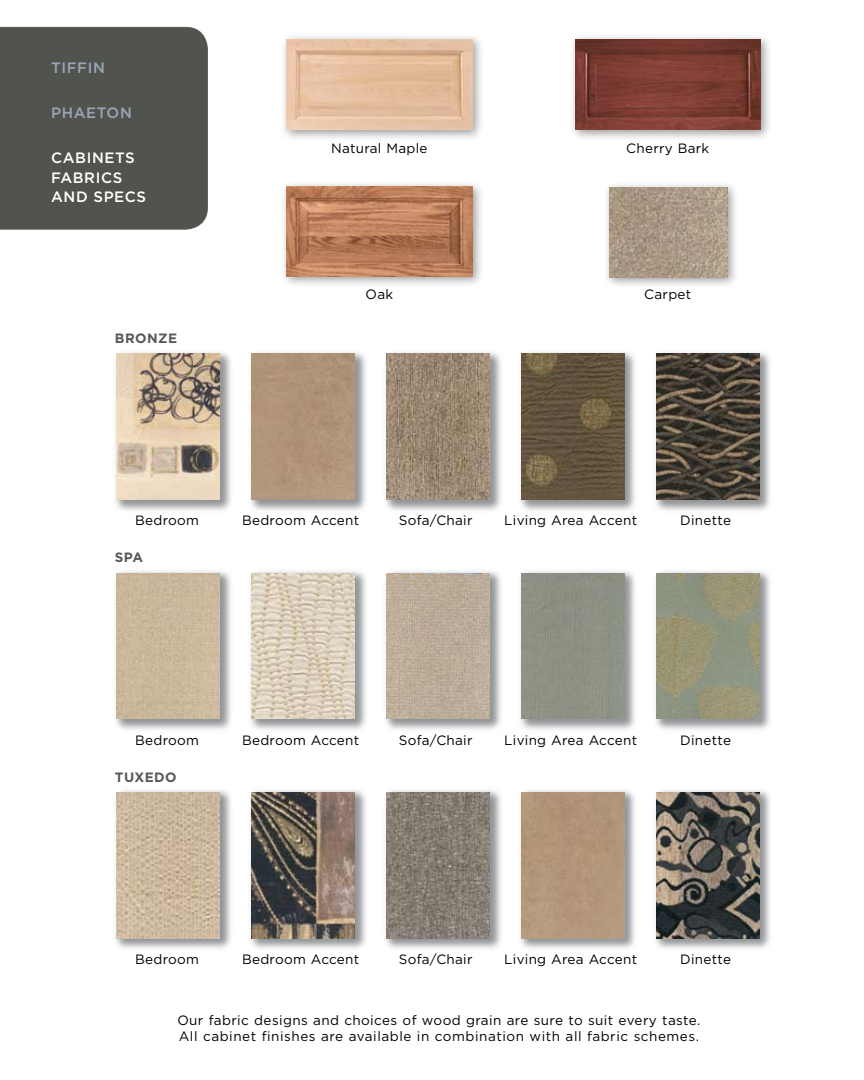
<style>
.page{position:relative;width:864px;height:1080px;background:#fff}
.page>*{position:absolute;margin:0;border:0;box-sizing:border-box;transform-origin:0 0}
.t1{font:500 15px/19.5px "Gotham";letter-spacing:.04em;color:#fff}
.t2{font:500 15px "Gotham";letter-spacing:.04em;color:#9aa6b7}
.t3{font:13.5px/16.5px "Gotham";letter-spacing:.02em;color:#000}
.t4{font:700 13.5px "Gotham";letter-spacing:.03em;color:#575a54}
</style>
<div class="page">
<img style="left:520px;top:790px;width:250px;height:159px">
<img style="left:116px;top:790px;width:115px;height:159px">
<img style="left:251px;top:790px;width:115px;height:159px">
<img style="left:386px;top:790px;width:115px;height:159px">
<img style="left:520px;top:571px;width:250px;height:159px">
<img style="left:116px;top:571px;width:115px;height:159px">
<img style="left:251px;top:571px;width:115px;height:159px">
<img style="left:386px;top:571px;width:115px;height:159px">
<img style="left:520px;top:352px;width:250px;height:159px">
<img style="left:116px;top:352px;width:115px;height:159px">
<img style="left:251px;top:352px;width:115px;height:159px">
<img style="left:386px;top:352px;width:115px;height:159px">
<div style="left:0;top:27px;width:208px;height:203px;background:#51544e"></div>
<img style="left:117px;top:354px;width:102px;height:145px">
<img style="left:252px;top:354px;width:102px;height:145px">
<img style="left:387px;top:354px;width:102px;height:145px">
<img style="left:522px;top:354px;width:102px;height:145px">
<img style="left:657px;top:354px;width:102px;height:145px">
<img style="left:117px;top:573px;width:102px;height:146px">
<img style="left:252px;top:573px;width:102px;height:146px">
<img style="left:387px;top:573px;width:102px;height:146px">
<div style="left:522px;top:573px;width:102px;height:146px;background:#8e9184"></div>
<img style="left:657px;top:573px;width:102px;height:146px">
<img style="left:117px;top:793px;width:102px;height:146px">
<img style="left:252px;top:793px;width:102px;height:146px">
<img style="left:387px;top:793px;width:102px;height:146px">
<div style="left:522px;top:793px;width:102px;height:146px;background:#b39679"></div>
<img style="left:657px;top:793px;width:102px;height:146px">
<div style="left:280px;top:179px;width:209px;height:115px;background:#000;opacity:.4"></div>
<img style="left:287px;top:186px;width:185px;height:90px">
<div style="left:280px;top:33px;width:209px;height:114px;background:#000;opacity:.4"></div>
<img style="left:287px;top:40px;width:185px;height:90px">
<div style="left:568px;top:33px;width:210px;height:114px;background:#000;opacity:.4"></div>
<img style="left:575px;top:40px;width:186px;height:90px">
<div style="left:602px;top:181px;width:143px;height:114px;background:#000;opacity:.4"></div>
<img style="left:609px;top:187px;width:119px;height:90px">
<p class="t2" style="left:51px;top:59px;width:55px">TIFFIN</p>
<p class="t2" style="left:51px;top:104px;width:82px">PHAETON</p>
<p class="t1" style="left:51px;top:148px;width:97px">CABINETS<br>FABRICS<br>AND SPECS</p>
<p class="t4" style="left:115px;top:330px;width:62px">BRONZE</p>
<p class="t3" style="left:331px;top:139px;width:98px">Natural Maple</p>
<p class="t3" style="left:366px;top:286px;width:29px">Oak</p>
<p class="t3" style="left:626px;top:139px;width:85px">Cherry Bark</p>
<p class="t3" style="left:644px;top:286px;width:49px">Carpet</p>
<p class="t3" style="left:135px;top:512px;width:65px">Bedroom</p>
<p class="t3" style="left:242px;top:512px;width:119px">Bedroom Accent</p>
<p class="t3" style="left:399px;top:512px;width:75px">Sofa/Chair</p>
<p class="t3" style="left:504px;top:512px;width:134px">Living Area Accent</p>
<p class="t3" style="left:680px;top:512px;width:52px">Dinette</p>
<p class="t4" style="left:115px;top:550px;width:11px">SPA</p>
<p class="t3" style="left:135px;top:731px;width:65px">Bedroom</p>
<p class="t3" style="left:242px;top:731px;width:119px">Bedroom Accent</p>
<p class="t3" style="left:399px;top:731px;width:75px">Sofa/Chair</p>
<p class="t3" style="left:504px;top:731px;width:134px">Living Area Accent</p>
<p class="t3" style="left:680px;top:731px;width:52px">Dinette</p>
<p class="t4" style="left:115px;top:769px;width:62px">TUXEDO</p>
<p class="t3" style="left:135px;top:951px;width:65px">Bedroom</p>
<p class="t3" style="left:242px;top:951px;width:119px">Bedroom Accent</p>
<p class="t3" style="left:399px;top:951px;width:75px">Sofa/Chair</p>
<p class="t3" style="left:504px;top:951px;width:134px">Living Area Accent</p>
<p class="t3" style="left:680px;top:951px;width:52px">Dinette</p>
<p class="t3" style="left:177px;top:1012px;width:525px">Our fabric designs and choices of wood grain are sure to suit every taste.<br>All cabinet finishes are available in combination with all fabric schemes.</p>
</div>
